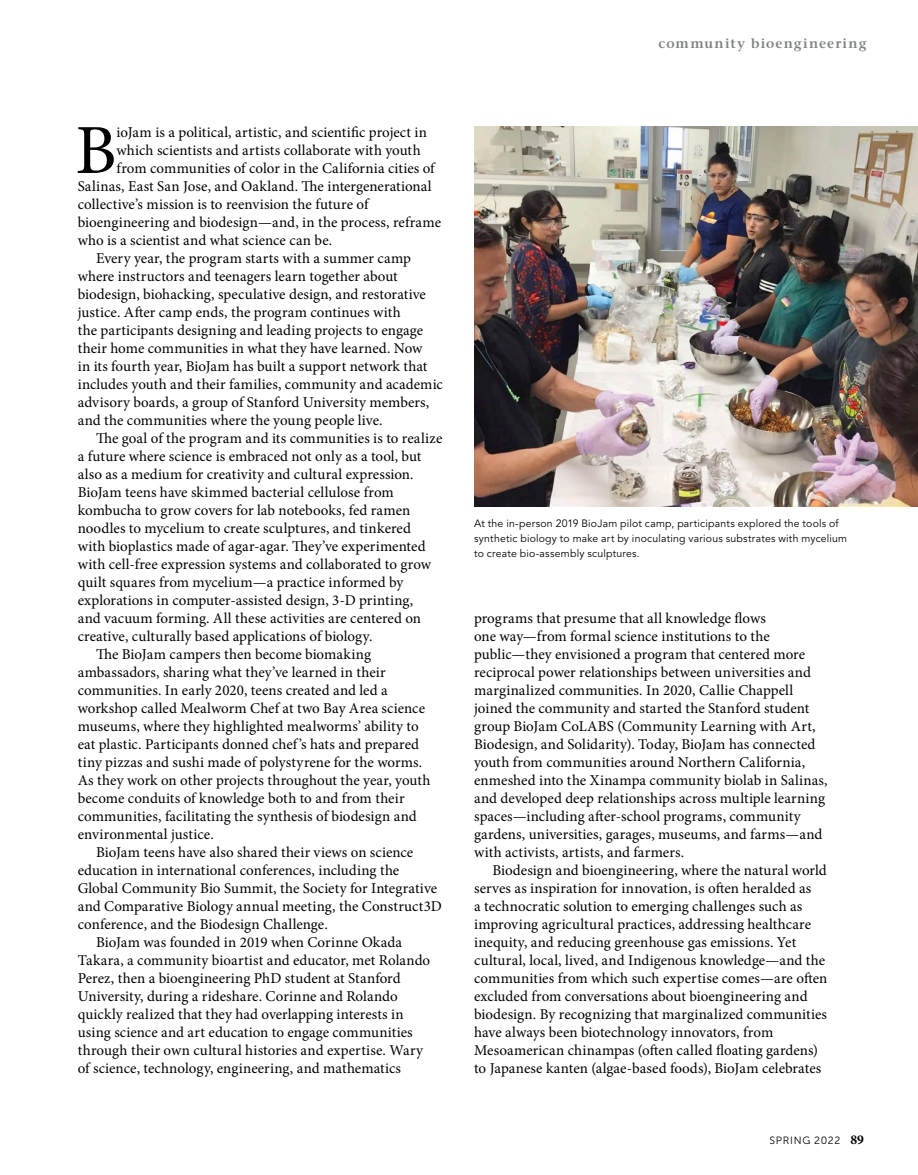
<style>
.page{position:relative;width:918px;height:1175px;background:#fff}
.page>*{position:absolute;margin:0;border:0;box-sizing:border-box;transform-origin:0 0}
.t1{font:70.35px "Minion Pro";color:#000}
.t2{font:15px/18px "Minion Pro";letter-spacing:.005em;color:#000}
.t3{font:600 13.5px "Stone Serif";letter-spacing:.08em;color:#7f8284}
.t4{font:10.5px/15px "Expo Book S Si";letter-spacing:.02em;color:#000}
.t5{font:10.5px "Museo Sans 300";letter-spacing:.065em;color:#000}
.s1{font-family:"Minion Pro";font-weight:700;font-size:13.5px}
</style>
<div class="page">
<img style="left:474px;top:126px;width:444px;height:380px">
<h1 class="t1" style="left:75px;top:103px;width:43px">B</h1>
<p class="t2" style="left:117px;top:123px;width:312px">ioJam is a political, artistic, and scientific project in</p>
<p class="t2" style="left:117px;top:141px;width:306px">which scientists and artists collaborate with youth</p>
<p class="t2" style="left:117px;top:159px;width:320px">from communities of color in the California cities of</p>
<p class="t2" style="left:78px;top:177px;width:356px">Salinas, East San Jose, and Oakland. The intergenerational</p>
<p class="t2" style="left:78px;top:195px;width:292px">collective’s mission is to reenvision the future of</p>
<p class="t2" style="left:78px;top:213px;width:365px">bioengineering and biodesign—and, in the process, reframe</p>
<p class="t2" style="left:78px;top:231px;width:256px">who is a scientist and what science can be.</p>
<p class="t2" style="left:96px;top:249px;width:317px">Every year, the program starts with a summer camp</p>
<p class="t2" style="left:78px;top:267px;width:322px">where instructors and teenagers learn together about</p>
<p class="t2" style="left:78px;top:285px;width:350px">biodesign, biohacking, speculative design, and restorative</p>
<p class="t2" style="left:78px;top:303px;width:325px">justice. After camp ends, the program continues with</p>
<p class="t2" style="left:78px;top:321px;width:347px">the participants designing and leading projects to engage</p>
<p class="t2" style="left:78px;top:339px;width:346px">their home communities in what they have learned. Now</p>
<p class="t2" style="left:78px;top:357px;width:351px">in its fourth year, BioJam has built a support network that</p>
<p class="t2" style="left:78px;top:375px;width:367px">includes youth and their families, community and academic</p>
<p class="t2" style="left:78px;top:393px;width:353px">advisory boards, a group of Stanford University members,</p>
<p class="t2" style="left:78px;top:411px;width:306px">and the communities where the young people live.</p>
<p class="t2" style="left:96px;top:429px;width:348px">The goal of the program and its communities is to realize</p>
<p class="t2" style="left:78px;top:447px;width:345px">a future where science is embraced not only as a tool, but</p>
<p class="t2" style="left:78px;top:465px;width:337px">also as a medium for creativity and cultural expression.</p>
<p class="t2" style="left:78px;top:483px;width:318px">BioJam teens have skimmed bacterial cellulose from</p>
<p class="t2" style="left:78px;top:501px;width:334px">kombucha to grow covers for lab notebooks, fed ramen</p>
<p class="t2" style="left:78px;top:519px;width:335px">noodles to mycelium to create sculptures, and tinkered</p>
<p class="t2" style="left:78px;top:537px;width:349px">with bioplastics made of agar-agar. They’ve experimented</p>
<p class="t2" style="left:78px;top:555px;width:355px">with cell-free expression systems and collaborated to grow</p>
<p class="t2" style="left:78px;top:573px;width:327px">quilt squares from mycelium—a practice informed by</p>
<p class="t2" style="left:78px;top:591px;width:337px">explorations in computer-assisted design, 3-D printing,</p>
<p class="t2" style="left:78px;top:609px;width:345px">and vacuum forming. All these activities are centered on</p>
<p class="t2" style="left:78px;top:627px;width:296px">creative, culturally based applications of biology.</p>
<p class="t2" style="left:96px;top:645px;width:277px">The BioJam campers then become biomaking</p>
<p class="t2" style="left:78px;top:663px;width:310px">ambassadors, sharing what they’ve learned in their</p>
<p class="t2" style="left:78px;top:681px;width:311px">communities. In early 2020, teens created and led a</p>
<p class="t2" style="left:78px;top:699px;width:349px">workshop called Mealworm Chef at two Bay Area science</p>
<p class="t2" style="left:78px;top:717px;width:342px">museums, where they highlighted mealworms’ ability to</p>
<p class="t2" style="left:78px;top:735px;width:343px">eat plastic. Participants donned chef’s hats and prepared</p>
<p class="t2" style="left:78px;top:753px;width:346px">tiny pizzas and sushi made of polystyrene for the worms.</p>
<p class="t2" style="left:78px;top:771px;width:354px">As they work on other projects throughout the year, youth</p>
<p class="t2" style="left:78px;top:789px;width:328px">become conduits of knowledge both to and from their</p>
<p class="t2" style="left:78px;top:807px;width:340px">communities, facilitating the synthesis of biodesign and</p>
<p class="t2" style="left:78px;top:825px;width:138px">environmental justice.</p>
<p class="t2" style="left:96px;top:843px;width:319px">BioJam teens have also shared their views on science</p>
<p class="t2" style="left:78px;top:861px;width:323px">education in international conferences, including the</p>
<p class="t2" style="left:78px;top:879px;width:361px">Global Community Bio Summit, the Society for Integrative</p>
<p class="t2" style="left:78px;top:897px;width:366px">and Comparative Biology annual meeting, the Construct3D</p>
<p class="t2" style="left:78px;top:915px;width:252px">conference, and the Biodesign Challenge.</p>
<p class="t2" style="left:96px;top:933px;width:307px">BioJam was founded in 2019 when Corinne Okada</p>
<p class="t2" style="left:78px;top:951px;width:354px">Takara, a community bioartist and educator, met Rolando</p>
<p class="t2" style="left:78px;top:969px;width:324px">Perez, then a bioengineering PhD student at Stanford</p>
<p class="t2" style="left:78px;top:987px;width:321px">University, during a rideshare. Corinne and Rolando</p>
<p class="t2" style="left:78px;top:1005px;width:328px">quickly realized that they had overlapping interests in</p>
<p class="t2" style="left:78px;top:1023px;width:337px">using science and art education to engage communities</p>
<p class="t2" style="left:78px;top:1041px;width:347px">through their own cultural histories and expertise. Wary</p>
<p class="t2" style="left:78px;top:1059px;width:325px">of science, technology, engineering, and mathematics</p>
<p class="t3" style="left:658px;top:35px;width:209px">community bioengineering</p>
<p class="t4" style="left:474px;top:516px;width:375px">At the in-person 2019 BioJam pilot camp, participants explored the tools of synthetic biology to make art by inoculating various substrates with mycelium to create bio-assembly sculptures.</p>
<p class="t2" style="left:474px;top:609px;width:355px">programs that presume that all knowledge flows<br>one way—from formal science institutions to the public—they envisioned a program that centered more reciprocal power relationships between universities and marginalized communities. In 2020, Callie Chappell joined the community and started the Stanford student group BioJam CoLABS (Community Learning with Art, Biodesign, and Solidarity). Today, BioJam has connected youth from communities around Northern California, enmeshed into the Xinampa community biolab in Salinas, and developed deep relationships across multiple learning spaces—including after-school programs, community gardens, universities, garages, museums, and farms—and with activists, artists, and farmers.</p>
<p class="t2" style="left:474px;top:861px;width:355px;text-indent:18px">Biodesign and bioengineering, where the natural world serves as inspiration for innovation, is often heralded as<br>a technocratic solution to emerging challenges such as improving agricultural practices, addressing healthcare inequity, and reducing greenhouse gas emissions. Yet cultural, local, lived, and Indigenous knowledge—and the communities from which such expertise comes—are often excluded from conversations about bioengineering and biodesign. By recognizing that marginalized communities have always been biotechnology innovators, from Mesoamerican chinampas (often called floating gardens) to Japanese kanten (algae-based foods), BioJam celebrates</p>
<p class="t5" style="left:770px;top:1135px;width:96px">SPRING 2022 <span class="s1">89</span></p>
</div>
